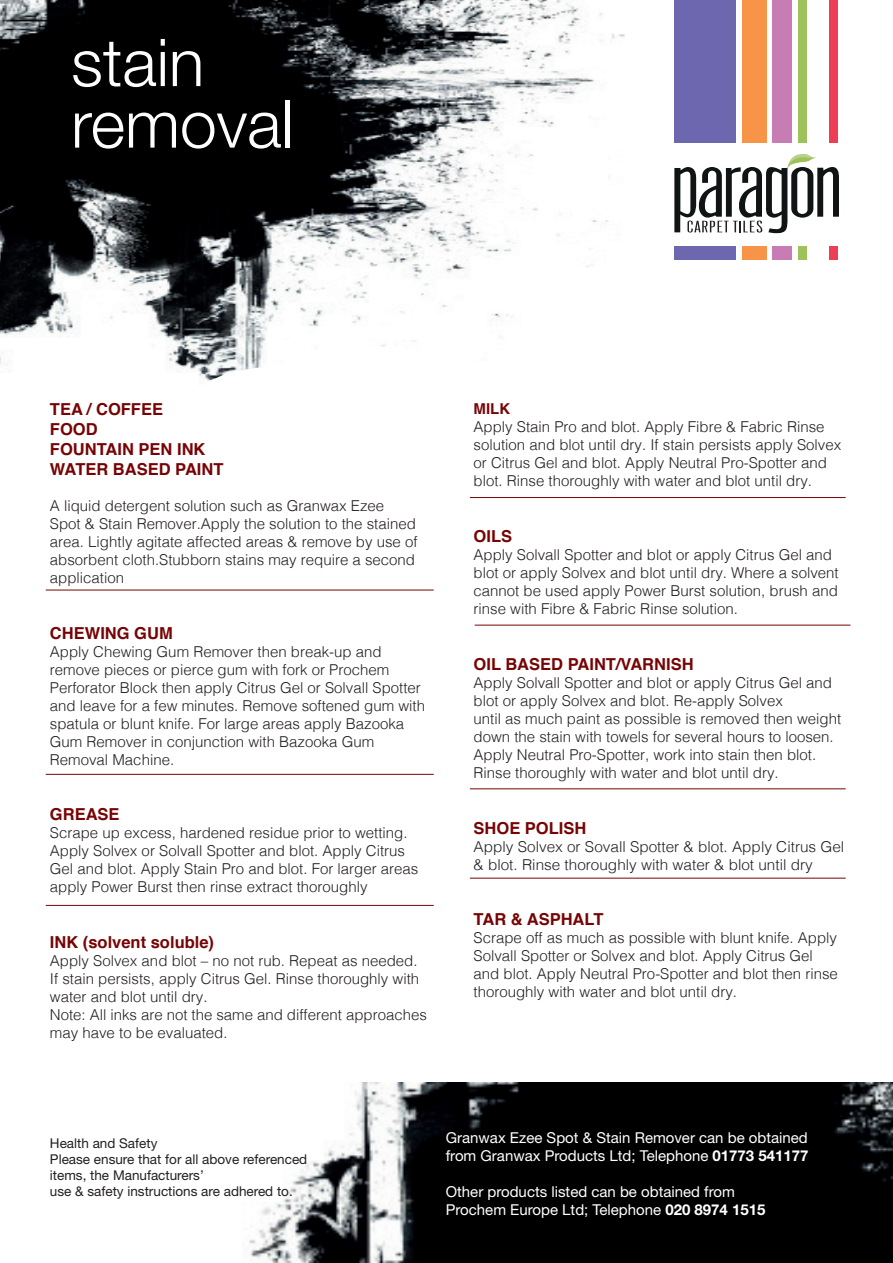
<style>
.page{position:relative;width:893px;height:1263px;background:#fff}
.page>*{position:absolute;margin:0;border:0;box-sizing:border-box;transform-origin:0 0}
.t1{font:300 66px/61.5px "Helvetica Neue";color:#fff}
.t2{font:700 16.5px/19.8px "Helvetica";color:#770405}
.t3{font:300 15px/18px "Helvetica";color:#231f20}
.t4{font:15px/18px "Helvetica Neue";color:#fff}
.t5{font:700 15px "Helvetica";color:#770405}
.t6{font:13.5px/16.2px "Helvetica Neue";color:#231f20}
.s1{font-weight:700}
</style>
<div class="page">
<img style="left:249px;top:1082px;width:644px;height:181px">
<img style="left:0;top:0;width:625px;height:384px">
<svg style="left:534px;top:128px;width:74px;height:74px"></svg>
<hr style="left:46px;top:590px;width:388px;height:1px;background:#770405">
<hr style="left:46px;top:774px;width:388px;height:1px;background:#770405">
<hr style="left:46px;top:905px;width:388px;height:1px;background:#770405">
<hr style="left:470px;top:497px;width:376px;height:1px;background:#770405">
<hr style="left:475px;top:625px;width:375px;height:1px;background:#770405">
<hr style="left:470px;top:788px;width:376px;height:1px;background:#770405">
<hr style="left:470px;top:878px;width:376px;height:1px;background:#770405">
<svg style="left:674px;top:154px;width:165px;height:80px"></svg>
<div style="left:675px;top:0;width:61px;height:142px;background:#6c67ae"></div>
<div style="left:675px;top:246px;width:61px;height:14px;background:#6c67ae"></div>
<div style="left:742px;top:246px;width:24px;height:14px;background:#f79447"></div>
<div style="left:742px;top:0;width:24px;height:142px;background:#f79447"></div>
<div style="left:773px;top:246px;width:19px;height:14px;background:#c77db4"></div>
<div style="left:773px;top:0;width:19px;height:142px;background:#c77db4"></div>
<div style="left:798px;top:0;width:9px;height:142px;background:#9fc15a"></div>
<div style="left:798px;top:246px;width:9px;height:14px;background:#9fc15a"></div>
<div style="left:829px;top:246px;width:9px;height:14px;background:#ee3d56"></div>
<div style="left:829px;top:0;width:9px;height:142px;background:#ee3d56"></div>
<h1 class="t1" style="left:71px;top:30px;width:224px">stain removal</h1>
<p class="t2" style="left:50px;top:400px;width:175px">TEA / COFFEE<br>FOOD<br>FOUNTAIN PEN INK<br>WATER BASED PAINT</p>
<p class="t3" style="left:50px;top:495px;width:369px">A liquid detergent solution such as Granwax Ezee Spot &amp; Stain Remover.Apply the solution to the stained area. Lightly agitate affected areas &amp; remove by use of absorbent cloth.Stubborn stains may require a second application</p>
<p class="t2" style="left:50px;top:623px;width:124px">CHEWING GUM</p>
<p class="t3" style="left:50px;top:641px;width:377px">Apply Chewing Gum Remover then break-up and remove pieces or pierce gum with fork or Prochem Perforator Block then apply Citrus Gel or Solvall Spotter and leave for a few minutes. Remove softened gum with spatula or blunt knife. For large areas apply Bazooka Gum Remover in conjunction with Bazooka Gum Removal Machine.</p>
<p class="t2" style="left:50px;top:805px;width:71px">GREASE</p>
<p class="t3" style="left:50px;top:823px;width:370px">Scrape up excess, hardened residue prior to wetting.<br>Apply Solvex or Solvall Spotter and blot. Apply Citrus Gel and blot. Apply Stain Pro and blot. For larger areas apply Power Burst then rinse extract thoroughly</p>
<p class="t2" style="left:50px;top:933px;width:166px">INK (solvent soluble)</p>
<p class="t3" style="left:50px;top:951px;width:378px">Apply Solvex and blot – no not rub. Repeat as needed.<br>If stain persists, apply Citrus Gel. Rinse thoroughly with water and blot until dry.<br>Note: All inks are not the same and different approaches may have to be evaluated.</p>
<p class="t5" style="left:474px;top:397px;width:38px">MILK</p>
<p class="t3" style="left:474px;top:417px;width:369px">Apply Stain Pro and blot. Apply Fibre &amp; Fabric Rinse solution and blot until dry. If stain persists apply Solvex or Citrus Gel and blot. Apply Neutral Pro-Spotter and blot. Rinse thoroughly with water and blot until dry.</p>
<p class="t2" style="left:474px;top:526px;width:40px">OILS</p>
<p class="t3" style="left:474px;top:545px;width:367px">Apply Solvall Spotter and blot or apply Citrus Gel and blot or apply Solvex and blot until dry. Where a solvent cannot be used apply Power Burst solution, brush and rinse with Fibre &amp; Fabric Rinse solution.</p>
<p class="t2" style="left:474px;top:654px;width:222px">OIL BASED PAINT/VARNISH</p>
<p class="t3" style="left:474px;top:672px;width:369px">Apply Solvall Spotter and blot or apply Citrus Gel and blot or apply Solvex and blot. Re-apply Solvex<br>until as much paint as possible is removed then weight down the stain with towels for several hours to loosen.<br>Apply Neutral Pro-Spotter, work into stain then blot.<br>Rinse thoroughly with water and blot until dry.</p>
<p class="t2" style="left:474px;top:818px;width:114px">SHOE POLISH</p>
<p class="t3" style="left:474px;top:836px;width:372px">Apply Solvex or Sovall Spotter &amp; blot. Apply Citrus Gel &amp; blot. Rinse thoroughly with water &amp; blot until dry</p>
<p class="t2" style="left:474px;top:910px;width:131px">TAR &amp; ASPHALT</p>
<p class="t3" style="left:474px;top:928px;width:366px">Scrape off as much as possible with blunt knife. Apply Solvall Spotter or Solvex and blot. Apply Citrus Gel and blot. Apply Neutral Pro-Spotter and blot then rinse thoroughly with water and blot until dry.</p>
<p class="t6" style="left:50px;top:1135px;width:259px">Health and Safety<br>Please ensure that for all above referenced items, the Manufacturers’<br>use &amp; safety instructions are adhered to.</p>
<p class="t4" style="left:446px;top:1128px;width:364px">Granwax Ezee Spot &amp; Stain Remover can be obtained from Granwax Products Ltd; Telephone <span class="s1">01773 541177</span></p>
<p class="t4" style="left:446px;top:1182px;width:321px">Other products listed can be obtained from<br>Prochem Europe Ltd; Telephone <span class="s1">020 8974 1515</span></p>
</div>
